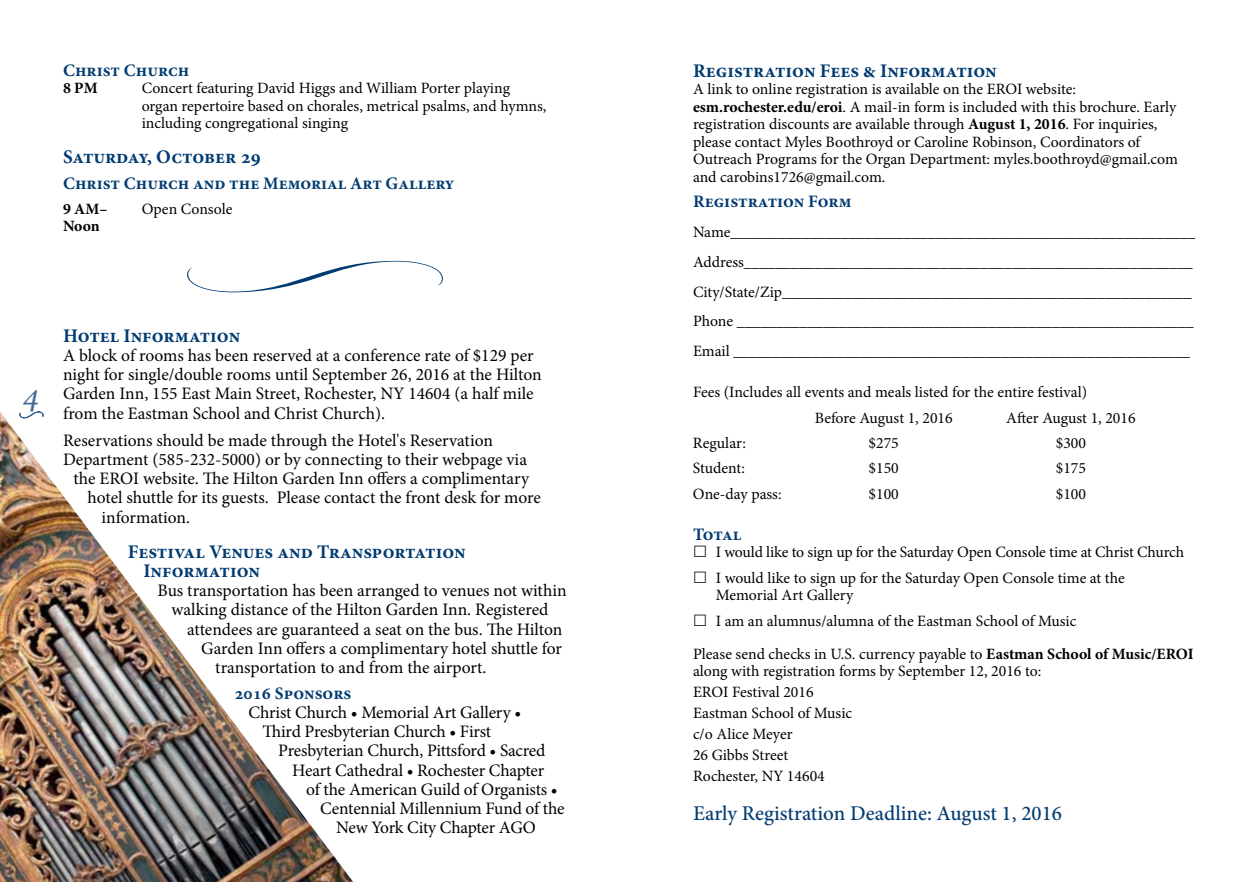
<style>
.page{position:relative;width:1260px;height:882px;background:#fff}
.page>*{position:absolute;margin:0;border:0;box-sizing:border-box;transform-origin:0 0}
.t1{font:italic 35px "Minion Pro";color:#406c94}
.t2{font:500 21px "Minion Pro";color:#003b71}
.t3{font:700 19.25px/19.2px "Minion Pro";color:#003b71}
.t4{font:17.5px/19.2px "Minion Pro";letter-spacing:-.005em;color:#000}
.t5{font:700 17.5px "Minion Pro";color:#003b71}
.t6{font:15.75px/17.5px "Minion Pro";color:#000}
.t7{font:700 15.75px "Minion Pro";color:#000}
.s1{font-weight:700}
</style>
<div class="page">
<img style="left:0;top:412px;width:353px;height:470px">
<svg style="left:187px;top:261px;width:256px;height:32px"></svg>
<svg style="left:20px;top:411px;width:23px;height:19px"></svg>
<p class="t5" style="left:63px;top:58px;width:128px">Christ Church</p>
<p class="t7" style="left:63px;top:77px;width:36px">8 PM</p>
<p class="t6" style="left:142px;top:80px;width:406px">Concert featuring David Higgs and William Porter playing organ repertoire based on chorales, metrical psalms, and hymns, including congregational singing</p>
<p class="t3" style="left:63px;top:147px;width:199px">Saturday, October 29</p>
<p class="t5" style="left:63px;top:171px;width:393px">Christ Church and the Memorial Art Gallery</p>
<p class="t7" style="left:63px;top:198px;width:46px">9 AM–</p>
<p class="t6" style="left:142px;top:200px;width:92px">Open Console</p>
<p class="t7" style="left:63px;top:215px;width:38px">Noon</p>
<h1 class="t1" style="left:23px;top:371px;width:18px">4</h1>
<p class="t3" style="left:63px;top:326px;width:179px">Hotel Information</p>
<p class="t4" style="left:63px;top:346px;width:480px">A block of rooms has been reserved at a conference rate of $129 per night for single/double rooms until September 26, 2016 at the Hilton Garden Inn, 155 East Main Street, Rochester, NY 14604 (a half mile from the Eastman School and Christ Church).</p>
<p class="t4" style="left:63px;top:431px;width:432px">Reservations should be made through the Hotel's Reservation</p>
<p class="t4" style="left:63px;top:450px;width:466px">Department (585-232-5000) or by connecting to their webpage via</p>
<p class="t4" style="left:74px;top:469px;width:457px">the EROI website. The Hilton Garden Inn offers a complimentary</p>
<p class="t4" style="left:88px;top:488px;width:455px">hotel shuttle for its guests. Please contact the front desk for more</p>
<p class="t4" style="left:102px;top:508px;width:90px">information.</p>
<p class="t3" style="left:143px;top:542px;width:324px;text-indent:-16px">Festival Venues and Transportation<br>Information</p>
<p class="t4" style="left:158px;top:581px;width:411px;text-align:center">Bus transportation has been arranged to venues not within walking distance of the Hilton Garden Inn. Registered</p>
<p class="t4" style="left:187px;top:620px;width:377px">attendees are guaranteed a seat on the bus. The Hilton</p>
<p class="t4" style="left:201px;top:639px;width:362px">Garden Inn offers a complimentary hotel shuttle for</p>
<p class="t4" style="left:215px;top:658px;width:273px">transportation to and from the airport.</p>
<p class="t5" style="left:234px;top:681px;width:119px">2016 Sponsors</p>
<p class="t4" style="left:262px;top:703px;width:260px;text-indent:-14px">Christ Church • Memorial Art Gallery •<br>Third Presbyterian Church • First</p>
<p class="t4" style="left:278px;top:741px;width:269px">Presbyterian Church, Pittsford • Sacred</p>
<p class="t4" style="left:292px;top:760px;width:254px">Heart Cathedral • Rochester Chapter</p>
<p class="t4" style="left:306px;top:780px;width:253px">of the American Guild of Organists •</p>
<p class="t4" style="left:320px;top:799px;width:246px">Centennial Millennium Fund of the</p>
<p class="t4" style="left:336px;top:818px;width:201px">New York City Chapter AGO</p>
<p class="t3" style="left:693px;top:61px;width:305px">Registration Fees &amp; Information</p>
<p class="t6" style="left:693px;top:81px;width:487px">A link to online registration is available on the EROI website: <span class="s1">esm.rochester.edu/eroi</span>. A mail-in form is included with this brochure. Early registration discounts are available through <span class="s1">August 1, 2016</span>. For inquiries, please contact Myles Boothroyd or Caroline Robinson, Coordinators of Outreach Programs for the Organ Department: myles.boothroyd@gmail.com and carobins1726@gmail.com.</p>
<p class="t5" style="left:693px;top:189px;width:160px">Registration Form</p>
<p class="t6" style="left:693px;top:217px;width:504px;line-height:29.8px">Name___________________________________________________________ Address_________________________________________________________ City/State/Zip____________________________________________________ Phone __________________________________________________________ Email __________________________________________________________</p>
<p class="t6" style="left:815px;top:380px;width:274px;line-height:25.4px;text-indent:-122px">Fees (Includes all events and meals listed for the entire festival)<br>Before August 1, 2016</p>
<p class="t6" style="left:1006px;top:409px;width:131px">After August 1, 2016</p>
<p class="t6" style="left:693px;top:434px;width:54px">Regular:</p>
<p class="t6" style="left:869px;top:434px;width:32px">$275</p>
<p class="t6" style="left:1056px;top:434px;width:32px">$300</p>
<p class="t6" style="left:693px;top:460px;width:53px">Student:</p>
<p class="t6" style="left:869px;top:460px;width:32px">$150</p>
<p class="t6" style="left:1056px;top:460px;width:32px">$175</p>
<p class="t6" style="left:693px;top:485px;width:90px">One-day pass:</p>
<p class="t6" style="left:869px;top:485px;width:32px">$100</p>
<p class="t6" style="left:1056px;top:485px;width:32px">$100</p>
<p class="t5" style="left:693px;top:522px;width:50px">Total</p>
<p class="t6" style="left:716px;top:540px;width:470px;line-height:25.4px">I would like to sign up for the Saturday Open Console time at Christ Church<br>I would like to sign up for the Saturday Open Console time at the</p>
<p class="t6" style="left:716px;top:583px;width:362px;line-height:25.4px">Memorial Art Gallery<br>I am an alumnus/alumna of the Eastman School of Music</p>
<p class="t6" style="left:693px;top:645px;width:502px">Please send checks in U.S. currency payable to <span class="s1">Eastman School of Music/EROI </span>along with registration forms by September 12, 2016 to:</p>
<p class="t6" style="left:693px;top:682px;width:161px;line-height:21px">EROI Festival 2016<br>Eastman School of Music c/o Alice Meyer<br>26 Gibbs Street<br>Rochester, NY 14604</p>
<h2 class="t2" style="left:693px;top:799px;width:370px">Early Registration Deadline: August 1, 2016</h2>
</div>
